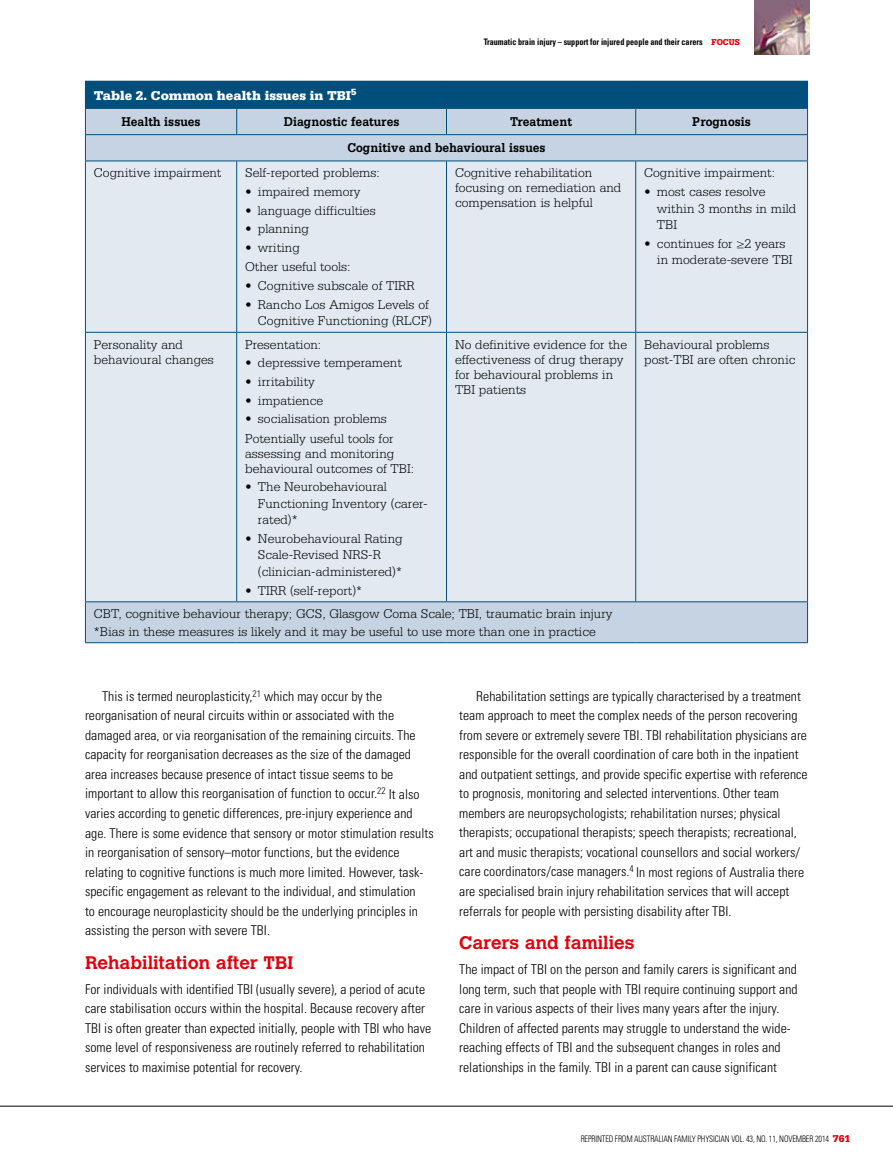
<style>
.page{position:relative;width:893px;height:1170px;background:#fff}
.page>*{position:absolute;margin:0;border:0;box-sizing:border-box;transform-origin:0 0}
.t1{font:700 18px "Calvert";letter-spacing:.005em;color:#e4000c}
.t2{font:300 condensed 13.5px/19.5px "Univers LT";letter-spacing:.005em;color:#000}
.t3{font:300 13.5px/16.5px "Serifa LT";color:#000}
.t4{font:700 13.5px "Serifa LT";color:#000;scale:.9 1}
.t5{font:900 13.5px/26.2px "Serifa LT";color:#fff}
.t6{font:300 condensed 9px "Univers LT";letter-spacing:-.015em;color:#000;scale:.9 1}
.t7{font:700 condensed 9px "Univers LT";color:#000;scale:.9 1}
.s1{font-family:"Serifa LT";font-weight:900;font-stretch:normal;color:#e4000c}
.s2{font-weight:700;color:#000}
.s3{font-family:"Serifa LT";font-weight:900;font-stretch:normal;font-size:10.5px;color:#e4000c}
</style>
<div class="page">
<hr style="left:0;top:1105px;width:893px;height:1px;background:#000">
<img style="left:755px;top:0;width:54px;height:54px">
<div style="left:85px;top:81px;width:722px;height:27px;background:#004e7c"></div>
<div style="left:86px;top:109px;width:721px;height:533px;background:#c5d3e2"></div>
<div style="left:86px;top:161px;width:721px;height:440px;background:#e2e9f1"></div>
<hr style="left:636px;top:81px;width:172px;height:1px;background:#004e7c">
<svg style="left:236px;top:109px;width:1px;height:25px"></svg>
<hr style="left:85px;top:161px;width:1px;height:171px;background:#004e7c">
<hr style="left:85px;top:332px;width:1px;height:269px;background:#004e7c">
<hr style="left:236px;top:161px;width:1px;height:171px;background:#004e7c">
<hr style="left:446px;top:161px;width:1px;height:171px;background:#004e7c">
<hr style="left:635px;top:161px;width:1px;height:171px;background:#004e7c">
<hr style="left:807px;top:161px;width:1px;height:171px;background:#004e7c">
<hr style="left:236px;top:332px;width:1px;height:269px;background:#004e7c">
<hr style="left:446px;top:332px;width:1px;height:269px;background:#004e7c">
<hr style="left:635px;top:332px;width:1px;height:269px;background:#004e7c">
<hr style="left:807px;top:332px;width:1px;height:269px;background:#004e7c">
<hr style="left:85px;top:108px;width:152px;height:1px;background:#004e7c">
<hr style="left:237px;top:108px;width:209px;height:1px;background:#004e7c">
<hr style="left:446px;top:108px;width:190px;height:1px;background:#004e7c">
<svg style="left:446px;top:109px;width:1px;height:25px"></svg>
<hr style="left:636px;top:108px;width:172px;height:1px;background:#004e7c">
<svg style="left:635px;top:109px;width:1px;height:25px"></svg>
<hr style="left:85px;top:332px;width:152px;height:1px;background:#004e7c">
<hr style="left:237px;top:332px;width:209px;height:1px;background:#004e7c">
<hr style="left:446px;top:332px;width:190px;height:1px;background:#004e7c">
<hr style="left:636px;top:332px;width:172px;height:1px;background:#004e7c">
<hr style="left:85px;top:134px;width:152px;height:1px;background:#004e7c">
<hr style="left:237px;top:134px;width:209px;height:1px;background:#004e7c">
<hr style="left:446px;top:134px;width:190px;height:1px;background:#004e7c">
<hr style="left:636px;top:134px;width:172px;height:1px;background:#004e7c">
<svg style="left:85px;top:109px;width:1px;height:51px"></svg>
<svg style="left:807px;top:82px;width:1px;height:78px"></svg>
<hr style="left:85px;top:160px;width:152px;height:1px;background:#004e7c">
<hr style="left:237px;top:160px;width:209px;height:1px;background:#004e7c">
<hr style="left:446px;top:160px;width:190px;height:1px;background:#004e7c">
<hr style="left:636px;top:160px;width:172px;height:1px;background:#004e7c">
<hr style="left:85px;top:601px;width:152px;height:1px;background:#004e7c">
<hr style="left:85px;top:602px;width:1px;height:40px;background:#004e7c">
<hr style="left:237px;top:601px;width:209px;height:1px;background:#004e7c">
<hr style="left:446px;top:601px;width:190px;height:1px;background:#004e7c">
<hr style="left:636px;top:601px;width:172px;height:1px;background:#004e7c">
<hr style="left:807px;top:602px;width:1px;height:40px;background:#004e7c">
<hr style="left:85px;top:642px;width:152px;height:1px;background:#004e7c">
<hr style="left:237px;top:642px;width:209px;height:1px;background:#004e7c">
<hr style="left:446px;top:642px;width:190px;height:1px;background:#004e7c">
<hr style="left:636px;top:642px;width:172px;height:1px;background:#004e7c">
<p class="t7" style="left:484px;top:36px;width:286px">Traumatic brain injury – support for injured people and their carers <span class="s1">FOCUS</span></p>
<p class="t5" style="left:121px;top:82px;width:237px;text-indent:-27px">Table 2. Common health issues in TBI<sup>5<br></sup><span class="s2">Health issues</span></p>
<p class="t4" style="left:284px;top:114px;width:130px">Diagnostic features</p>
<p class="t4" style="left:510px;top:114px;width:71px">Treatment</p>
<p class="t4" style="left:692px;top:114px;width:67px">Prognosis</p>
<p class="t4" style="left:347px;top:140px;width:222px">Cognitive and behavioural issues</p>
<p class="t3" style="left:94px;top:165px;width:129px">Cognitive impairment</p>
<p class="t3" style="left:245px;top:165px;width:136px">Self-reported problems:</p>
<p class="t3" style="left:245px;top:183px;width:117px">• impaired memory</p>
<p class="t3" style="left:245px;top:202px;width:132px">• language difficulties</p>
<p class="t3" style="left:245px;top:221px;width:65px">• planning</p>
<p class="t3" style="left:245px;top:238px;width:107px;line-height:19.2px">• writing<br>Other useful tools:</p>
<p class="t3" style="left:245px;top:277px;width:171px">• Cognitive subscale of TIRR</p>
<p class="t3" style="left:245px;top:296px;width:188px;text-align:right">• Rancho Los Amigos Levels of<br>Cognitive Functioning (RLCF)</p>
<p class="t3" style="left:94px;top:337px;width:121px;line-height:15px">Personality and behavioural changes</p>
<p class="t3" style="left:245px;top:336px;width:78px">Presentation:</p>
<p class="t3" style="left:245px;top:355px;width:158px">• depressive temperament</p>
<p class="t3" style="left:245px;top:373px;width:71px">• irritability</p>
<p class="t3" style="left:245px;top:392px;width:80px">• impatience</p>
<p class="t3" style="left:245px;top:409px;width:150px;line-height:19.2px">• socialisation problems<br>Potentially useful tools for</p>
<p class="t3" style="left:245px;top:446px;width:171px;line-height:15px">assessing and monitoring behavioural outcomes of TBI:</p>
<p class="t3" style="left:258px;top:478px;width:171px;text-indent:-13px">• The Neurobehavioural<br>Functioning Inventory (carer&shy;rated)*</p>
<p class="t3" style="left:258px;top:530px;width:146px;text-indent:-13px">• Neurobehavioural Rating<br>Scale-Revised NRS-R (clinician-administered)*</p>
<p class="t3" style="left:245px;top:582px;width:118px">• TIRR (self-report)*</p>
<p class="t3" style="left:455px;top:166px;width:168px;line-height:15px">Cognitive rehabilitation focusing on remediation and compensation is helpful</p>
<p class="t3" style="left:644px;top:165px;width:132px">Cognitive impairment:</p>
<p class="t3" style="left:657px;top:183px;width:141px;text-indent:-13px">• most cases resolve within 3 months in mild<br>TBI</p>
<p class="t3" style="left:657px;top:235px;width:137px;text-indent:-13px">• continues for ≥2 years in moderate-severe TBI</p>
<p class="t3" style="left:455px;top:337px;width:174px;line-height:15px">No definitive evidence for the effectiveness of drug therapy for behavioural problems in<br>TBI patients</p>
<p class="t3" style="left:644px;top:337px;width:153px;line-height:15px">Behavioural problems post-TBI are often chronic</p>
<p class="t3" style="left:94px;top:605px;width:520px;line-height:17.1px">CBT, cognitive behaviour therapy; GCS, Glasgow Coma Scale; TBI, traumatic brain injury *Bias in these measures is likely and it may be useful to use more than one in practice</p>
<p class="t2" style="left:85px;top:686px;width:350px;text-indent:17px">This is termed neuroplasticity,<sup>21</sup> which may occur by the reorganisation of neural circuits within or associated with the damaged area, or via reorganisation of the remaining circuits. The capacity for reorganisation decreases as the size of the damaged area increases because presence of intact tissue seems to be important to allow this reorganisation of function to occur.<sup>22</sup> It also varies according to genetic differences, pre-injury experience and age. There is some evidence that sensory or motor stimulation results in reorganisation of sensory–motor functions, but the evidence relating to cognitive functions is much more limited. However, task&shy;specific engagement as relevant to the individual, and stimulation<br>to encourage neuroplasticity should be the underlying principles in assisting the person with severe TBI.</p>
<h1 class="t1" style="left:85px;top:951px;width:210px">Rehabilitation after TBI</h1>
<p class="t2" style="left:85px;top:979px;width:348px">For individuals with identified TBI (usually severe), a period of acute care stabilisation occurs within the hospital. Because recovery after TBI is often greater than expected initially, people with TBI who have some level of responsiveness are routinely referred to rehabilitation services to maximise potential for recovery.</p>
<p class="t2" style="left:459px;top:686px;width:350px;text-indent:17px">Rehabilitation settings are typically characterised by a treatment team approach to meet the complex needs of the person recovering from severe or extremely severe TBI. TBI rehabilitation physicians are responsible for the overall coordination of care both in the inpatient and outpatient settings, and provide specific expertise with reference to prognosis, monitoring and selected interventions. Other team members are neuropsychologists; rehabilitation nurses; physical therapists; occupational therapists; speech therapists; recreational, art and music therapists; vocational counsellors and social workers/ care coordinators/case managers.<sup>4</sup> In most regions of Australia there are specialised brain injury rehabilitation services that will accept referrals for people with persisting disability after TBI.</p>
<h1 class="t1" style="left:459px;top:931px;width:177px">Carers and families</h1>
<p class="t2" style="left:459px;top:959px;width:340px">The impact of TBI on the person and family carers is significant and long term, such that people with TBI require continuing support and care in various aspects of their lives many years after the injury.<br>Children of affected parents may struggle to understand the wide&shy;reaching effects of TBI and the subsequent changes in roles and relationships in the family. TBI in a parent can cause significant</p>
<p class="t6" style="left:581px;top:1133px;width:301px">REPRINTED FROM AUSTRALIAN FAMILY PHYSICIAN VOL. 43, NO. 11, NOVEMBER 2014 <span class="s3">761</span></p>
</div>
